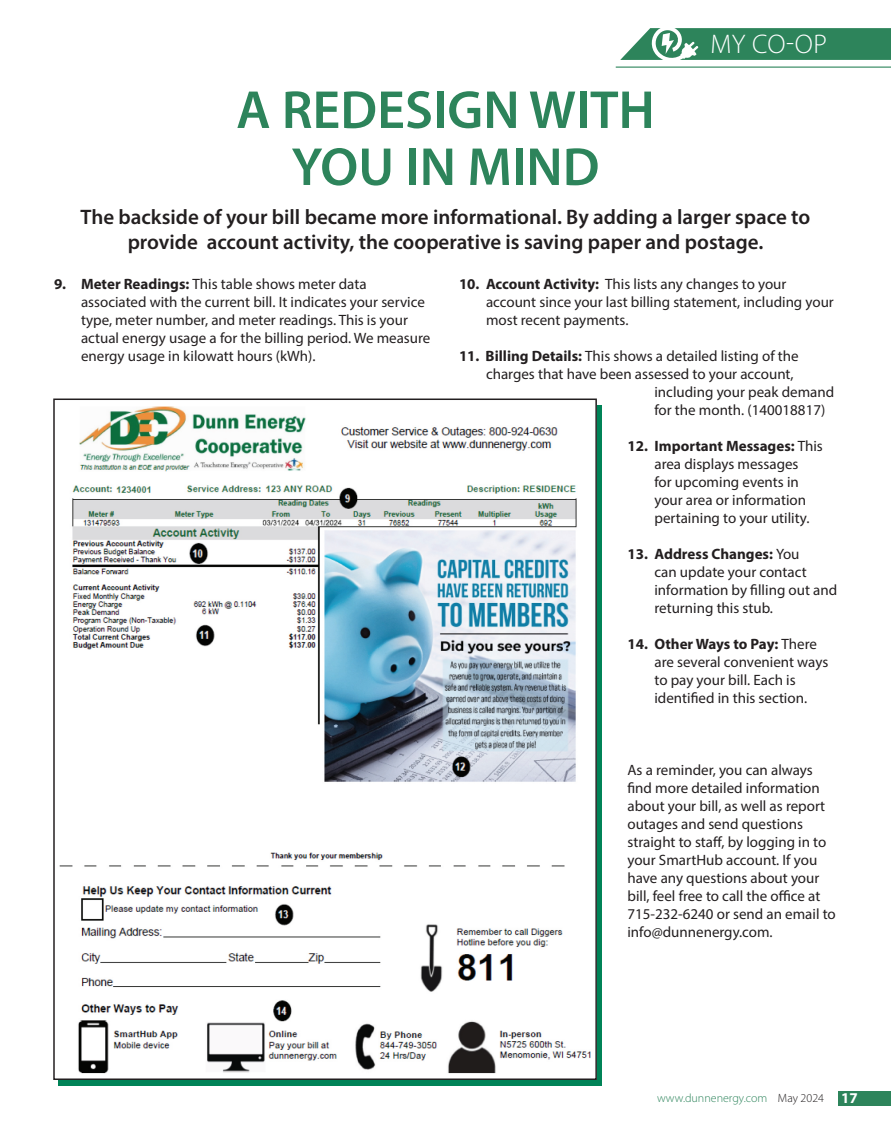
<style>
.page{position:relative;width:891px;height:1134px;background:#fff}
.page>*{position:absolute;margin:0;border:0;box-sizing:border-box;transform-origin:0 0}
.t1{font:600 54px "Myriad Pro";color:#2d845b}
.t2{font:300 27px "Myriad Pro";color:#fff}
.t3{font:600 21px/25.2px "Myriad Pro";color:#231f20;text-align:center}
.t4{font:15px/18px "Myriad Pro";color:#231f20}
.t5{font:700 15px "Myriad Pro";color:#fff}
.t6{font:300 12px "Myriad Pro";color:#2d845b}
.s1{font-weight:700}
.s2{color:#231f20}
</style>
<div class="page">
<hr style="left:616px;top:67px;width:275px;height:1px;background:#2d845b">
<svg style="left:620px;top:28px;width:271px;height:32px;background:#489470"></svg>
<div style="left:838px;top:1091px;width:53px;height:14px;background:#2d845b"></div>
<img style="left:59px;top:406px;width:532px;height:668px">
<p class="t2" style="left:711px;top:28px;width:118px">MY CO-OP</p>
<p class="t1" style="left:236px;top:75px;width:420px">A REDESIGN WITH</p>
<p class="t1" style="left:291px;top:132px;width:310px">YOU IN MIND</p>
<p class="t3" style="left:81px;top:203px;width:731px">The backside of your bill became more informational. By adding a larger space to provide account activity, the cooperative is saving paper and postage.</p>
<p class="t4" style="left:81px;top:275px;width:351px;text-indent:-27px"><span class="s1">9. Meter Readings:</span> This table shows meter data associated with the current bill. It indicates your service type, meter number, and meter readings. This is your actual energy usage a for the billing period. We measure energy usage in kilowatt hours (kWh).</p>
<p class="t4" style="left:486px;top:275px;width:349px;text-indent:-27px"><span class="s1">10. Account Activity:</span> This lists any changes to your account since your last billing statement, including your most recent payments.</p>
<p class="t4" style="left:459px;top:347px;width:341px"><span class="s1">11. Billing Details:</span> This shows a detailed listing of the</p>
<p class="t4" style="left:486px;top:365px;width:309px">charges that have been assessed to your account,</p>
<p class="t4" style="left:654px;top:383px;width:181px">including your peak demand</p>
<p class="t4" style="left:654px;top:401px;width:172px">for the month. (140018817)</p>
<p class="t4" style="left:654px;top:437px;width:170px;text-indent:-27px"><span class="s1">12. Important Messages:</span> This area displays messages<br>for upcoming events in your area or information pertaining to your utility.</p>
<p class="t4" style="left:654px;top:545px;width:184px;text-indent:-27px"><span class="s1">13. Address Changes:</span> You<br>can update your contact information by filling out and returning this stub.</p>
<p class="t4" style="left:654px;top:635px;width:175px;text-indent:-27px"><span class="s1">14. Other Ways to Pay:</span> There are several convenient ways to pay your bill. Each is identified in this section.</p>
<p class="t4" style="left:627px;top:761px;width:210px">As a reminder, you can always find more detailed information about your bill, as well as report outages and send questions straight to staff, by logging in to your SmartHub account. If you have any questions about your bill, feel free to call the office at<br>715-232-6240 or send an email to info@dunnenergy.com.</p>
<p class="t6" style="left:657px;top:1091px;width:168px">www.dunnenergy.com <span class="s2">May 2024</span></p>
<p class="t5" style="left:841px;top:1088px;width:18px">17</p>
</div>
